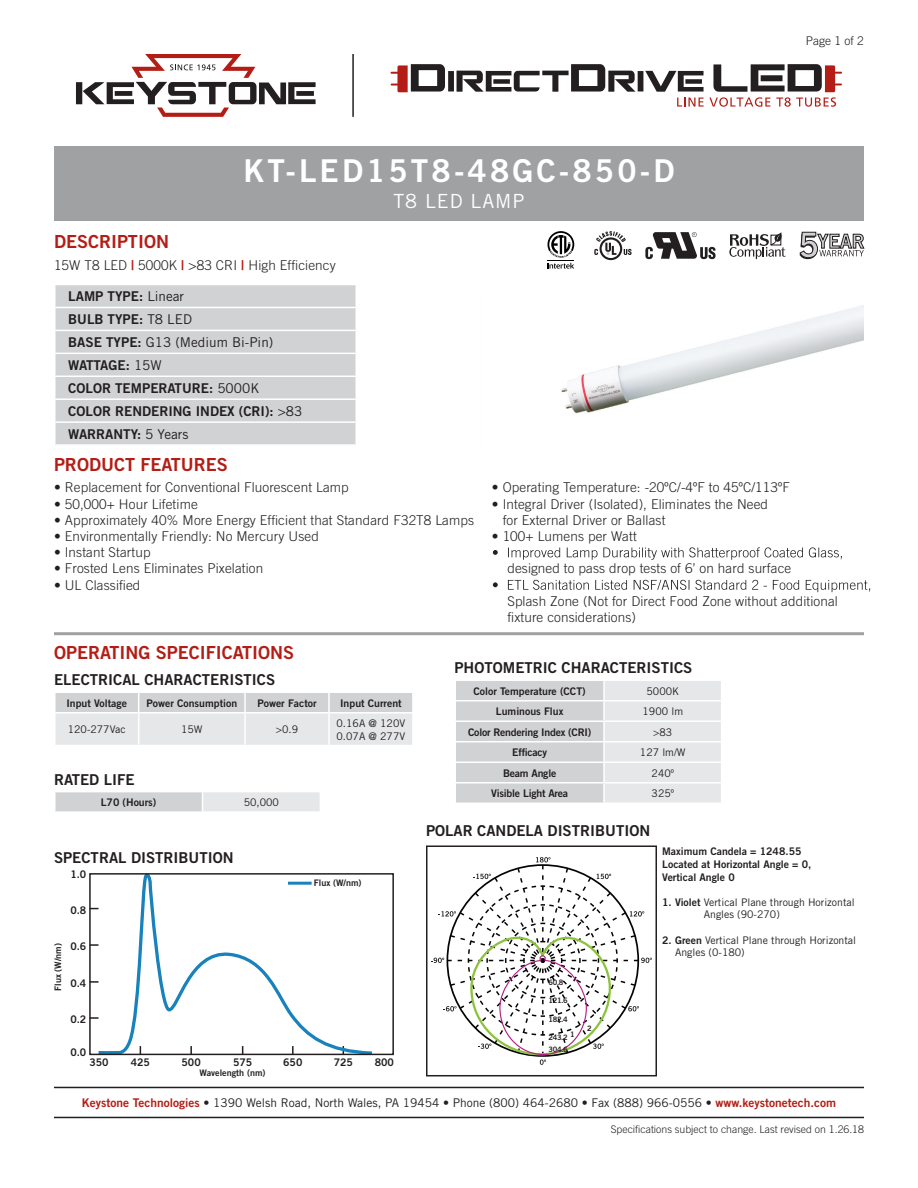
<style>
.page{position:relative;width:918px;height:1188px;background:#fff}
.page>*{position:absolute;margin:0;border:0;box-sizing:border-box;transform-origin:0 0}
.t1{font:31.5px "Trade Gothic Bold Two";letter-spacing:.1em;color:#fff}
.t2{font:19.5px "Trade Gothic";letter-spacing:.05em;color:#fff}
.t3{font:18px "Trade Gothic Bold Two";color:#b41d15}
.t4{font:15px "Trade Gothic Bold Two";color:#231f20}
.t5{font:300 13.5px/16.2px "Trade Gothic";letter-spacing:.01em;color:#231f20}
.t6{font:13.5px/23px "Trade Gothic Bold Two";color:#231f20}
.t7{font:13.5px "Trade Gothic";color:#231f20}
.t8{font:12px "Trade Gothic";color:#231f20}
.t9{font:300 12px "Trade Gothic";color:#231f20}
.t10{font:10.5px/12.6px "Trade Gothic Bold Two";color:#231f20}
.t11{font:10.5px/12.6px "Trade Gothic";color:#231f20}
.t12{font:300 10.5px "Trade Gothic";color:#231f20}
.t13{font:10.5px "Trade Gothic Bold Two";letter-spacing:-.02em;color:#231f20}
.t14{font:9px "Trade Gothic Bold Two";color:#231f20}
.t15{font:7.5px/11.9px "Trade Gothic Bold Two";letter-spacing:-.05em;color:#231f20}
.s1{font-family:"Trade Gothic Bold Two";font-weight:400;color:#b41d15}
.s2{font-family:"Trade Gothic"}
.s3{font-family:"Trade Gothic Bold Two"}
.s4{font-family:"Trade Gothic Bold Two";color:#b41d15}
</style>
<div class="page">
<div style="left:54px;top:146px;width:810px;height:74px;background:#a0a1a3"></div>
<svg style="left:493px;top:547px;width:349px;height:13px"></svg>
<svg style="left:493px;top:580px;width:377px;height:12px"></svg>
<div style="left:56px;top:285px;width:300px;height:159px;background:#d1d2d4"></div>
<hr style="left:54px;top:307px;width:303px;height:1px;background:#fff">
<hr style="left:54px;top:330px;width:303px;height:1px;background:#fff">
<hr style="left:54px;top:353px;width:303px;height:1px;background:#fff">
<hr style="left:54px;top:376px;width:303px;height:1px;background:#fff">
<hr style="left:54px;top:398px;width:303px;height:2px;background:#fff">
<hr style="left:54px;top:421px;width:303px;height:2px;background:#fff">
<hr style="left:54px;top:1117px;width:810px;height:1px;background:#231f20">
<hr style="left:54px;top:1087px;width:810px;height:1px;background:#231f20">
<div style="left:55px;top:792px;width:147px;height:20px;background:#d1d2d4"></div>
<div style="left:202px;top:792px;width:118px;height:20px;background:#e6e7e9"></div>
<svg style="left:55px;top:792px;width:1px;height:19px"></svg>
<svg style="left:202px;top:792px;width:1px;height:19px"></svg>
<hr style="left:54px;top:811px;width:148px;height:2px;background:#fff">
<hr style="left:202px;top:811px;width:119px;height:2px;background:#fff">
<svg style="left:456px;top:681px;width:265px;height:122px;background:#dcdddf"></svg>
<svg style="left:55px;top:693px;width:357px;height:52px;background:#dedfe1"></svg>
<hr style="left:54px;top:712px;width:85px;height:2px;background:#fff">
<hr style="left:54px;top:714px;width:2px;height:31px;background:#fff">
<hr style="left:139px;top:712px;width:106px;height:2px;background:#fff">
<hr style="left:138px;top:714px;width:1px;height:31px;background:#fff">
<hr style="left:245px;top:712px;width:84px;height:2px;background:#fff">
<hr style="left:244px;top:714px;width:2px;height:31px;background:#fff">
<hr style="left:329px;top:712px;width:85px;height:2px;background:#fff">
<hr style="left:328px;top:714px;width:2px;height:31px;background:#fff">
<svg style="left:76px;top:54px;width:240px;height:63px"></svg>
<hr style="left:352px;top:54px;width:2px;height:63px;background:#231f20">
<svg style="left:391px;top:64px;width:451px;height:43px"></svg>
<img style="left:561px;top:305px;width:303px;height:109px">
<svg style="left:431px;top:857px;width:221px;height:208px"></svg>
<div style="left:426px;top:845px;width:231px;height:231px;border:2px solid #231f20"></div>
<svg style="left:95px;top:876px;width:280px;height:180px"></svg>
<div style="left:89px;top:873px;width:305px;height:182px;border:2px solid #231f20"></div>
<svg style="left:594px;top:231px;width:38px;height:29px"></svg>
<svg style="left:729px;top:232px;width:57px;height:27px"></svg>
<svg style="left:645px;top:232px;width:71px;height:27px"></svg>
<svg style="left:799px;top:232px;width:65px;height:27px"></svg>
<svg style="left:548px;top:231px;width:26px;height:38px"></svg>
<hr style="left:54px;top:632px;width:810px;height:3px;background:#a0a1a3">
<h3 class="t3" style="left:54px;top:231px;width:117px">DESCRIPTION</h3>
<h1 class="t1" style="left:243px;top:152px;width:432px">KT-LED15T8-48GC-850-D</h1>
<h2 class="t2" style="left:393px;top:189px;width:132px">T8 LED LAMP</h2>
<p class="t5" style="left:54px;top:257px;width:283px">15W T8 LED <span class="s1">|</span> 5000K <span class="s1">|</span> &gt;83 CRI <span class="s1">|</span> High Efficiency</p>
<p class="t6" style="left:68px;top:285px;width:125px">LAMP TYPE: <span class="s2">Linear<br></span>BULB TYPE: <span class="s2">T8 LED</span></p>
<p class="t7" style="left:68px;top:334px;width:207px"><span class="s3">BASE TYPE:</span> G13 (Medium Bi-Pin)</p>
<p class="t6" style="left:68px;top:354px;width:236px">WATTAGE: <span class="s2">15W<br></span>COLOR TEMPERATURE: <span class="s2">5000K<br></span>COLOR RENDERING INDEX (CRI): <span class="s2">&gt;83<br></span>WARRANTY: <span class="s2">5 Years</span></p>
<h3 class="t3" style="left:54px;top:453px;width:175px">PRODUCT FEATURES</h3>
<p class="t9" style="left:806px;top:34px;width:60px">Page 1 of 2</p>
<p class="t5" style="left:54px;top:479px;width:296px">• Replacement for Conventional Fluorescent Lamp</p>
<p class="t5" style="left:54px;top:496px;width:145px">• 50,000+ Hour Lifetime</p>
<p class="t5" style="left:54px;top:512px;width:422px">• Approximately 40% More Energy Efficient that Standard F32T8 Lamps</p>
<p class="t5" style="left:54px;top:528px;width:267px">• Environmentally Friendly: No Mercury Used</p>
<p class="t5" style="left:54px;top:544px;width:98px">• Instant Startup</p>
<p class="t5" style="left:54px;top:560px;width:211px">• Frosted Lens Eliminates Pixelation</p>
<p class="t5" style="left:54px;top:577px;width:88px">• UL Classified</p>
<h3 class="t3" style="left:54px;top:641px;width:242px">OPERATING SPECIFICATIONS</h3>
<p class="t5" style="left:492px;top:479px;width:299px">• Operating Temperature: -20ºC/-4ºF to 45ºC/113ºF</p>
<p class="t5" style="left:503px;top:496px;width:267px;text-indent:-11px">• Integral Driver (Isolated), Eliminates the Need for External Driver or Ballast</p>
<p class="t5" style="left:492px;top:528px;width:146px">• 100+ Lumens per Watt</p>
<p class="t5" style="left:507px;top:560px;width:285px">designed to pass drop tests of 6’ on hard surface</p>
<p class="t5" style="left:507px;top:593px;width:332px">Splash Zone (Not for Direct Food Zone without additional fixture considerations)</p>
<p class="t4" style="left:54px;top:671px;width:223px">ELECTRICAL CHARACTERISTICS</p>
<p class="t10" style="left:66px;top:697px;width:62px">Input Voltage</p>
<p class="t10" style="left:147px;top:697px;width:92px">Power Consumption</p>
<p class="t10" style="left:257px;top:697px;width:61px">Power Factor</p>
<p class="t10" style="left:340px;top:697px;width:63px">Input Current</p>
<p class="t11" style="left:68px;top:723px;width:59px">120-277Vac</p>
<p class="t11" style="left:181px;top:723px;width:23px">15W</p>
<p class="t11" style="left:276px;top:723px;width:24px">&gt;0.9</p>
<p class="t11" style="left:337px;top:717px;width:70px">0.16A @ 120V<br>0.07A @ 277V</p>
<p class="t4" style="left:54px;top:770px;width:82px">RATED LIFE</p>
<p class="t10" style="left:101px;top:796px;width:57px">L70 (Hours)</p>
<p class="t11" style="left:244px;top:796px;width:37px">50,000</p>
<p class="t4" style="left:54px;top:849px;width:181px">SPECTRAL DISTRIBUTION</p>
<p class="t14" style="left:52px;top:991px;width:49px;rotate:-90deg">Flux (W/nm)</p>
<p class="t10" style="left:70px;top:867px;width:18px">1.0</p>
<p class="t10" style="left:70px;top:903px;width:18px">0.8</p>
<p class="t10" style="left:70px;top:940px;width:18px">0.6</p>
<p class="t10" style="left:70px;top:977px;width:18px">0.4</p>
<p class="t10" style="left:70px;top:1013px;width:18px">0.2</p>
<p class="t10" style="left:70px;top:1046px;width:18px">0.0</p>
<p class="t14" style="left:314px;top:877px;width:49px">Flux (W/nm)</p>
<p class="t10" style="left:89px;top:1056px;width:21px">350</p>
<p class="t10" style="left:131px;top:1056px;width:21px">425</p>
<p class="t10" style="left:182px;top:1056px;width:21px">500</p>
<p class="t10" style="left:233px;top:1056px;width:21px">575</p>
<p class="t10" style="left:283px;top:1056px;width:21px">650</p>
<p class="t10" style="left:334px;top:1056px;width:21px">725</p>
<p class="t10" style="left:375px;top:1056px;width:21px">800</p>
<p class="t14" style="left:200px;top:1068px;width:67px">Wavelength (nm)</p>
<p class="t4" style="left:454px;top:659px;width:239px">PHOTOMETRIC CHARACTERISTICS</p>
<p class="t10" style="left:474px;top:685px;width:114px">Color Temperature (CCT)</p>
<p class="t11" style="left:647px;top:684px;width:34px">5000K</p>
<p class="t10" style="left:496px;top:705px;width:69px">Luminous Flux</p>
<p class="t11" style="left:643px;top:705px;width:42px">1900 lm</p>
<p class="t13" style="left:468px;top:725px;width:125px">Color Rendering Index (CRI)</p>
<p class="t11" style="left:653px;top:725px;width:21px">&gt;83</p>
<p class="t10" style="left:512px;top:746px;width:36px">Efficacy</p>
<p class="t11" style="left:640px;top:746px;width:47px">127 lm/W</p>
<p class="t13" style="left:503px;top:767px;width:55px">Beam Angle</p>
<p class="t11" style="left:652px;top:766px;width:24px">240º</p>
<p class="t13" style="left:491px;top:787px;width:78px">Visible Light Area</p>
<p class="t11" style="left:652px;top:787px;width:24px">325º</p>
<p class="t4" style="left:426px;top:821px;width:226px">POLAR CANDELA DISTRIBUTION</p>
<p class="t15" style="left:549px;top:976px;width:16px">60.8</p>
<p class="t15" style="left:549px;top:994px;width:21px">121.6</p>
<p class="t15" style="left:549px;top:1013px;width:21px">182.4</p>
<p class="t15" style="left:549px;top:1032px;width:21px">243.2<br>304.6</p>
<p class="t15" style="left:570px;top:1028px;width:6px">1</p>
<p class="t15" style="left:587px;top:1022px;width:6px">2</p>
<p class="t10" style="left:662px;top:845px;width:151px">Maximum Candela = 1248.55<br>Located at Horizontal Angle = 0,<br>Vertical Angle 0</p>
<p class="t11" style="left:704px;top:896px;width:152px;text-indent:-42px"><span class="s3">1. Violet</span> Vertical Plane through Horizontal<br>Angles (90-270)</p>
<p class="t11" style="left:675px;top:934px;width:183px;text-indent:-13px"><span class="s3">2. Green</span> Vertical Plane through Horizontal<br>Angles (0-180)</p>
<p class="t8" style="left:82px;top:1095px;width:756px"><span class="s4">Keystone Technologies</span> <span class="s3">•</span> 1390 Welsh Road, North Wales, PA 19454 <span class="s3">•</span> Phone (800) 464-2680 <span class="s3">•</span> Fax (888) 966-0556 • <span class="s4">www.keystonetech.com</span></p>
<p class="t12" style="left:611px;top:1123px;width:255px">Specifications subject to change. Last revised on 1.26.18</p>
</div>
